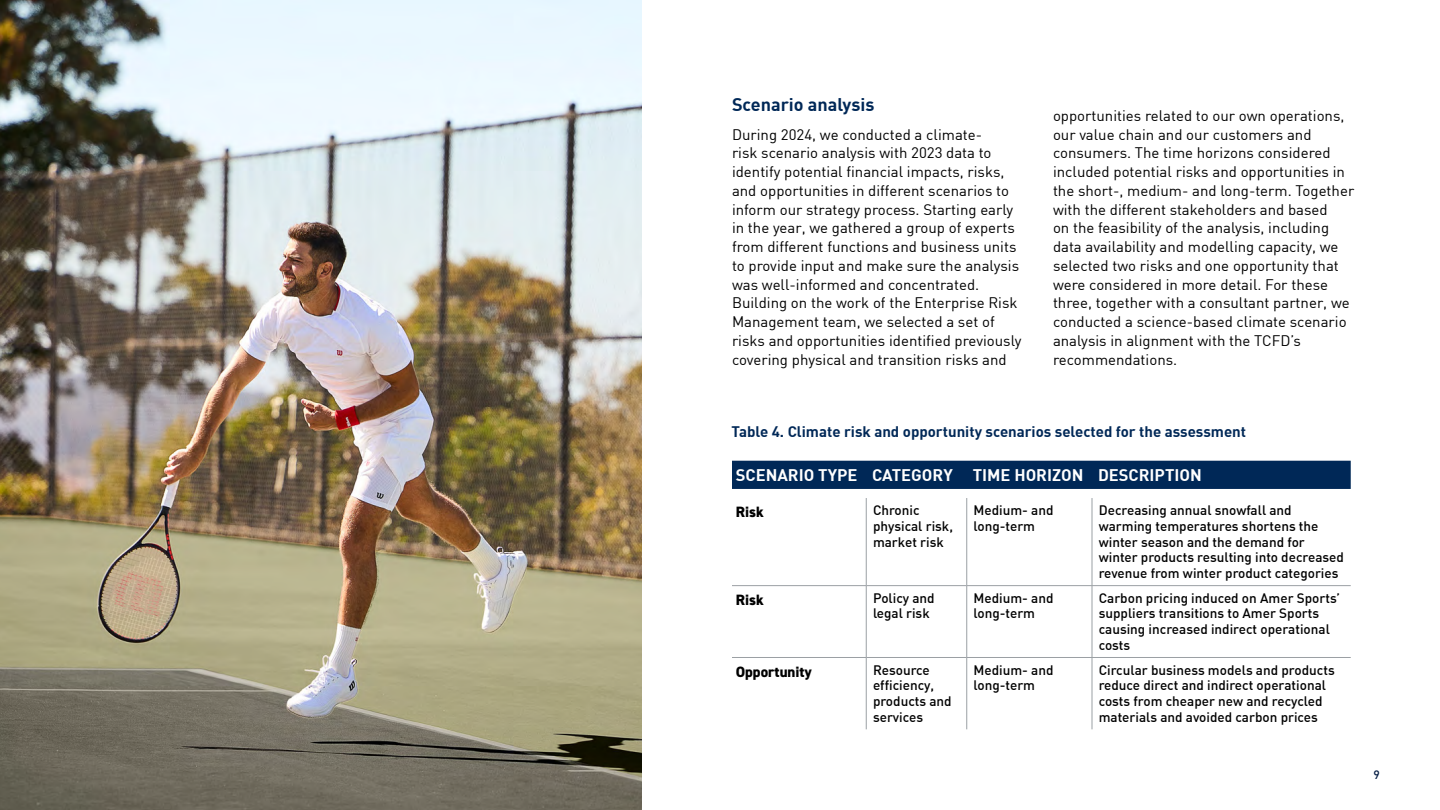
<style>
.page{position:relative;width:1440px;height:810px;background:#fff}
.page>*{position:absolute;margin:0;border:0;box-sizing:border-box;transform-origin:0 0}
.votsikko{font:700 18px "DIN";color:#002857}
.Taulukko_Header_nega{font:700 16.5px "DIN";color:#fff}
.leipis{font:15px/18.8px "DIN";color:#000}
.taulukko_otsikko{font:700 15px "DIN";color:#002857}
.Taulukko_leipis{font:800 15px "DIN2014";color:#000}
.Taulukko_leipis-2{font:500 13.5px/15.8px "DIN";color:#000}
.t1{font:500 12px "DIN";color:#061e45}
</style>
<div class="page">
<img style="left:0;top:0;width:642px;height:810px">
<div style="left:732px;top:461px;width:619px;height:28px;background:#002857"></div>
<hr style="left:866px;top:498px;width:1px;height:87px;background:#9ba0a4">
<hr style="left:967px;top:498px;width:1px;height:87px;background:#9ba0a4">
<hr style="left:1092px;top:498px;width:1px;height:87px;background:#9ba0a4">
<hr style="left:732px;top:585px;width:134px;height:1px;background:#9ba0a4">
<hr style="left:866px;top:585px;width:101px;height:1px;background:#9ba0a4">
<hr style="left:866px;top:586px;width:1px;height:71px;background:#9ba0a4">
<hr style="left:967px;top:585px;width:125px;height:1px;background:#9ba0a4">
<hr style="left:967px;top:586px;width:1px;height:71px;background:#9ba0a4">
<hr style="left:1092px;top:585px;width:259px;height:1px;background:#9ba0a4">
<hr style="left:1092px;top:586px;width:1px;height:71px;background:#9ba0a4">
<hr style="left:732px;top:657px;width:134px;height:1px;background:#9ba0a4">
<hr style="left:866px;top:657px;width:101px;height:1px;background:#9ba0a4">
<hr style="left:866px;top:658px;width:1px;height:71px;background:#9ba0a4">
<hr style="left:1092px;top:658px;width:1px;height:71px;background:#9ba0a4">
<hr style="left:967px;top:657px;width:125px;height:1px;background:#9ba0a4">
<hr style="left:967px;top:658px;width:1px;height:71px;background:#9ba0a4">
<hr style="left:1092px;top:657px;width:259px;height:1px;background:#9ba0a4">
<p class="votsikko" style="left:732px;top:93px;width:144px">Scenario analysis</p>
<p class="leipis" style="left:732px;top:124px;width:291px">During 2024, we conducted a climate-<br>risk scenario analysis with 2023 data to identify potential financial impacts, risks, and opportunities in different scenarios to inform our strategy process. Starting early in the year, we gathered a group of experts from different functions and business units to provide input and make sure the analysis was well-informed and concentrated.<br>Building on the work of the Enterprise Risk Management team, we selected a set of risks and opportunities identified previously covering physical and transition risks and</p>
<p class="leipis" style="left:1053px;top:106px;width:303px">opportunities related to our own operations, our value chain and our customers and consumers. The time horizons considered included potential risks and opportunities in the short-, medium- and long-term. Together with the different stakeholders and based<br>on the feasibility of the analysis, including data availability and modelling capacity, we selected two risks and one opportunity that were considered in more detail. For these three, together with a consultant partner, we conducted a science-based climate scenario analysis in alignment with the TCFD’s recommendations.</p>
<p class="taulukko_otsikko" style="left:732px;top:422px;width:516px">Table 4. Climate risk and opportunity scenarios selected for the assessment</p>
<p class="Taulukko_Header_nega" style="left:736px;top:464px;width:123px">SCENARIO TYPE</p>
<p class="Taulukko_Header_nega" style="left:872px;top:464px;width:82px">CATEGORY</p>
<p class="Taulukko_Header_nega" style="left:973px;top:464px;width:112px">TIME HORIZON</p>
<p class="Taulukko_Header_nega" style="left:1098px;top:464px;width:105px">DESCRIPTION</p>
<p class="Taulukko_leipis" style="left:736px;top:502px;width:29px">Risk</p>
<p class="Taulukko_leipis-2" style="left:873px;top:502px;width:82px">Chronic physical risk, market risk</p>
<p class="Taulukko_leipis-2" style="left:974px;top:502px;width:82px">Medium- and long-term</p>
<p class="Taulukko_leipis-2" style="left:1099px;top:502px;width:247px">Decreasing annual snowfall and warming temperatures shortens the winter season and the demand for winter products resulting into decreased revenue from winter product categories</p>
<p class="Taulukko_leipis" style="left:736px;top:590px;width:29px">Risk</p>
<p class="Taulukko_leipis-2" style="left:873px;top:590px;width:63px">Policy and legal risk</p>
<p class="Taulukko_leipis-2" style="left:974px;top:590px;width:82px">Medium- and long-term</p>
<p class="Taulukko_leipis-2" style="left:1099px;top:590px;width:243px">Carbon pricing induced on Amer Sports’ suppliers transitions to Amer Sports causing increased indirect operational costs</p>
<p class="Taulukko_leipis" style="left:736px;top:662px;width:78px">Opportunity</p>
<p class="Taulukko_leipis-2" style="left:873px;top:661px;width:80px">Resource efficiency, products and services</p>
<p class="Taulukko_leipis-2" style="left:974px;top:661px;width:82px">Medium- and long-term</p>
<p class="Taulukko_leipis-2" style="left:1099px;top:661px;width:238px">Circular business models and products reduce direct and indirect operational costs from cheaper new and recycled materials and avoided carbon prices</p>
<p class="t1" style="left:1374px;top:767px;width:8px">9</p>
</div>
